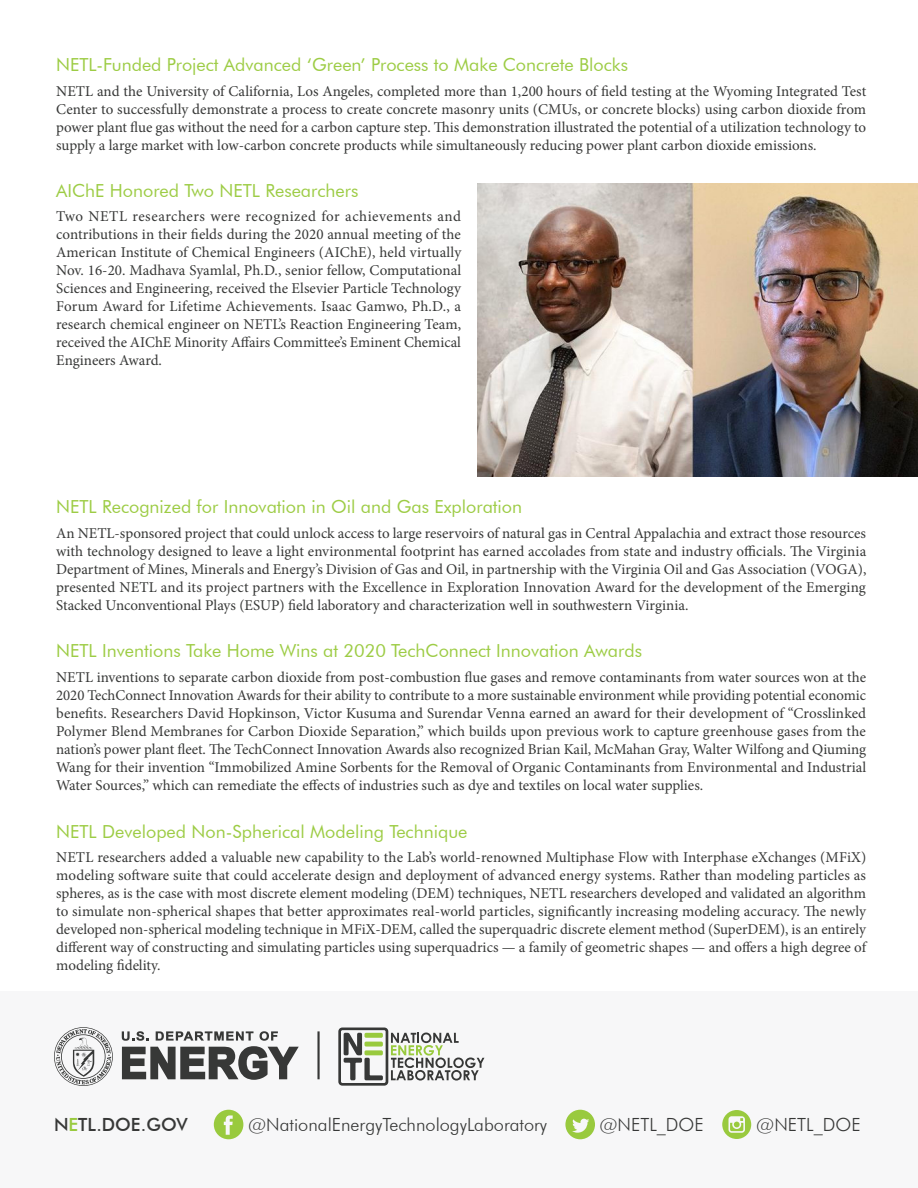
<style>
.page{position:relative;width:918px;height:1188px;background:#fff}
.page>*{position:absolute;margin:0;border:0;box-sizing:border-box;transform-origin:0 0}
.t1{font:300 18.15px "Futura BT";color:#373837}
.t2{font:500 18.15px "Futura BT";color:#373837}
.Acomplishments_Heade{font:18px "Futura BT";color:#9dcc45}
.Acomplishments_Heade-2{font:15px/18px "Minion Pro";color:#373837;text-align:justify}
.s1{color:#99ca3e}
</style>
<div class="page">
<div style="left:0;top:991px;width:918px;height:197px;background:#f7f7f8"></div>
<svg style="left:54px;top:1027px;width:59px;height:59px"></svg>
<svg style="left:122px;top:1031px;width:177px;height:49px"></svg>
<hr style="left:317px;top:1031px;width:3px;height:48px;background:#373837">
<svg style="left:338px;top:1028px;width:146px;height:58px"></svg>
<svg style="left:214px;top:1110px;width:29px;height:29px"></svg>
<svg style="left:565px;top:1110px;width:30px;height:29px"></svg>
<svg style="left:722px;top:1110px;width:29px;height:29px"></svg>
<img style="left:477px;top:183px;width:441px;height:294px">
<p class="Acomplishments_Heade" style="left:56px;top:53px;width:573px">NETL-Funded Project Advanced ‘Green’ Process to Make Concrete Blocks</p>
<p class="Acomplishments_Heade-2" style="left:56px;top:82px;width:812px">NETL and the University of California, Los Angeles, completed more than 1,200 hours of field testing at the Wyoming Integrated Test Center to successfully demonstrate a process to create concrete masonry units (CMUs, or concrete blocks) using carbon dioxide from power plant flue gas without the need for a carbon capture step. This demonstration illustrated the potential of a utilization technology to supply a large market with low-carbon concrete products while simultaneously reducing power plant carbon dioxide emissions.</p>
<p class="Acomplishments_Heade" style="left:56px;top:180px;width:304px">AIChE Honored Two NETL Researchers</p>
<p class="Acomplishments_Heade-2" style="left:56px;top:208px;width:407px">Two NETL researchers were recognized for achievements and contributions in their fields during the 2020 annual meeting of the American Institute of Chemical Engineers (AIChE), held virtually Nov. 16-20. Madhava Syamlal, Ph.D., senior fellow, Computational Sciences and Engineering, received the Elsevier Particle Technology Forum Award for Lifetime Achievements. Isaac Gamwo, Ph.D., a research chemical engineer on NETL’s Reaction Engineering Team, received the AIChE Minority Affairs Committee’s Eminent Chemical Engineers Award.</p>
<p class="Acomplishments_Heade" style="left:56px;top:495px;width:468px">NETL Recognized for Innovation in Oil and Gas Exploration</p>
<p class="Acomplishments_Heade-2" style="left:56px;top:524px;width:812px">An NETL-sponsored project that could unlock access to large reservoirs of natural gas in Central Appalachia and extract those resources with technology designed to leave a light environmental footprint has earned accolades from state and industry officials. The Virginia Department of Mines, Minerals and Energy’s Division of Gas and Oil, in partnership with the Virginia Oil and Gas Association (VOGA), presented NETL and its project partners with the Excellence in Exploration Innovation Award for the development of the Emerging Stacked Unconventional Plays (ESUP) field laboratory and characterization well in southwestern Virginia.</p>
<p class="Acomplishments_Heade" style="left:56px;top:640px;width:587px">NETL Inventions Take Home Wins at 2020 TechConnect Innovation Awards</p>
<p class="Acomplishments_Heade-2" style="left:56px;top:668px;width:812px">NETL inventions to separate carbon dioxide from post-combustion flue gases and remove contaminants from water sources won at the 2020 TechConnect Innovation Awards for their ability to contribute to a more sustainable environment while providing potential economic benefits. Researchers David Hopkinson, Victor Kusuma and Surendar Venna earned an award for their development of “Crosslinked Polymer Blend Membranes for Carbon Dioxide Separation,” which builds upon previous work to capture greenhouse gases from the nation’s power plant fleet. The TechConnect Innovation Awards also recognized Brian Kail, McMahan Gray, Walter Wilfong and Qiuming Wang for their invention “Immobilized Amine Sorbents for the Removal of Organic Contaminants from Environmental and Industrial Water Sources,” which can remediate the effects of industries such as dye and textiles on local water supplies.</p>
<p class="Acomplishments_Heade" style="left:56px;top:820px;width:413px">NETL Developed Non-Spherical Modeling Technique</p>
<p class="Acomplishments_Heade-2" style="left:56px;top:848px;width:812px">NETL researchers added a valuable new capability to the Lab’s world-renowned Multiphase Flow with Interphase eXchanges (MFiX) modeling software suite that could accelerate design and deployment of advanced energy systems. Rather than modeling particles as spheres, as is the case with most discrete element modeling (DEM) techniques, NETL researchers developed and validated an algorithm to simulate non-spherical shapes that better approximates real-world particles, significantly increasing modeling accuracy. The newly developed non-spherical modeling technique in MFiX-DEM, called the superquadric discrete element method (SuperDEM), is an entirely different way of constructing and simulating particles using superquadrics — a family of geometric shapes — and offers a high degree of modeling fidelity.</p>
<p class="t2" style="left:54px;top:1114px;width:135px">N<span class="s1">E</span>TL.DOE.GOV</p>
<p class="t1" style="left:248px;top:1114px;width:301px">@NationalEnergyTechnologyLaboratory</p>
<p class="t1" style="left:599px;top:1114px;width:106px">@NETL_DOE</p>
<p class="t1" style="left:756px;top:1114px;width:106px">@NETL_DOE</p>
</div>
